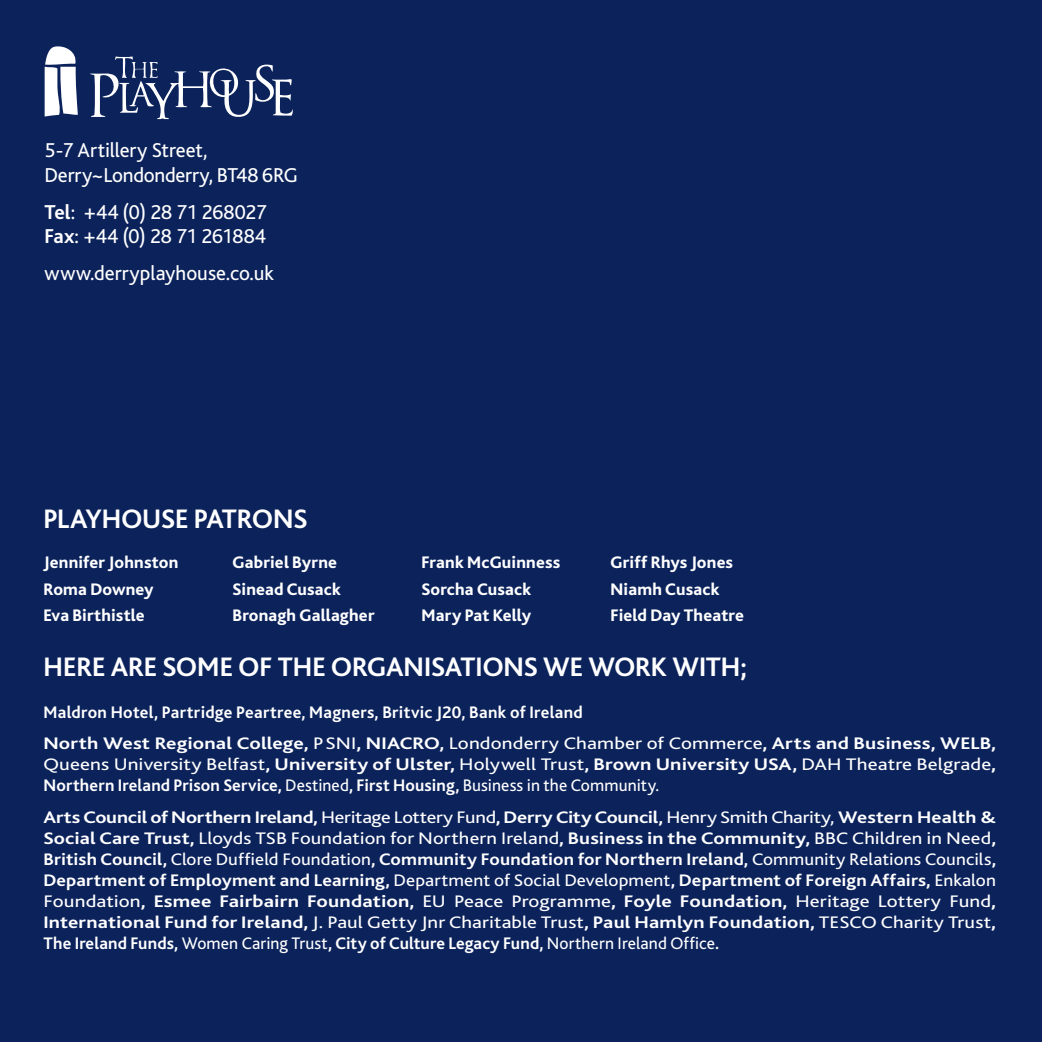
<style>
.page{position:relative;width:1042px;height:1042px;background:#0b225b}
.page>*{position:absolute;margin:0;border:0;box-sizing:border-box;transform-origin:0 0}
.t1{font:700 28px "Bliss";color:#fff}
.t2{font:21px/24.5px "Bliss";letter-spacing:-.005em;color:#fff}
.t3{font:700 17.5px/21px "Bliss";letter-spacing:.01em;color:#fff;text-align:justify;scale:1.17 1}
.t4{font:17.5px/21px "Bliss";letter-spacing:.005em;color:#fff;scale:1.2 1}
.t5{font:800 17.5px "Bliss";letter-spacing:.01em;color:#fff}
.t6{font:700 17.5px/31.5px "Bliss";letter-spacing:.01em;color:#fff}
.s1{font-weight:700}
.s2{font-weight:400}
</style>
<div class="page">
<svg style="left:45px;top:46px;width:33px;height:70px"></svg>
<svg style="left:90px;top:57px;width:203px;height:62px"></svg>
<p class="t2" style="left:45px;top:139px;width:255px">5-7 Artillery Street,<br>Derry~Londonderry, BT48 6RG</p>
<p class="t2" style="left:45px;top:200px;width:224px"><span class="s1">Tel</span>: +44 (0) 28 71 268027<br><span class="s1">Fax</span>: +44 (0) 28 71 261884</p>
<p class="t2" style="left:45px;top:261px;width:231px">www.derryplayhouse.co.uk</p>
<h1 class="t1" style="left:43px;top:504px;width:265px">PLAYHOUSE PATRONS</h1>
<p class="t5" style="left:43px;top:553px;width:136px">Jennifer Johnston</p>
<p class="t5" style="left:232px;top:553px;width:106px">Gabriel Byrne</p>
<p class="t5" style="left:421px;top:553px;width:140px">Frank McGuinness</p>
<p class="t5" style="left:610px;top:553px;width:124px">Griff Rhys Jones</p>
<p class="t5" style="left:43px;top:580px;width:112px">Roma Downey</p>
<p class="t5" style="left:232px;top:580px;width:110px">Sinead Cusack</p>
<p class="t5" style="left:421px;top:580px;width:111px">Sorcha Cusack</p>
<p class="t5" style="left:610px;top:580px;width:110px">Niamh Cusack</p>
<p class="t5" style="left:43px;top:606px;width:103px">Eva Birthistle</p>
<p class="t5" style="left:232px;top:606px;width:144px">Bronagh Gallagher</p>
<p class="t5" style="left:421px;top:606px;width:111px">Mary Pat Kelly</p>
<p class="t5" style="left:610px;top:606px;width:135px">Field Day Theatre</p>
<h1 class="t1" style="left:43px;top:652px;width:705px">HERE ARE SOME OF THE ORGANISATIONS WE WORK WITH;</h1>
<p class="t6" style="left:43px;top:696px;width:954px">Maldron Hotel, Partridge Peartree, Magners, Britvic J20, Bank of Ireland<br>North West Regional College, <span class="s2">P SNI</span>, NIACRO, <span class="s2">Londonderry Chamber of Commerce</span>, Arts and Business, WELB,</p>
<p class="t4" style="left:43px;top:754px;width:795px">Queens University Belfast<span class="s1">, University of Ulster,</span> Holywell Trust<span class="s1">, Brown University USA,</span> DAH Theatre Belgrade<span class="s1">,<br>Northern Ireland Prison Service,</span> Destined<span class="s1">, First Housing,</span> Business in the Community.</p>
<p class="t3" style="left:43px;top:807px;width:816px">Arts Council of Northern Ireland, <span class="s2">Heritage Lottery Fund</span>, Derry City Council, <span class="s2">Henry Smith Charity,</span> Western Health &amp; Social Care Trust, <span class="s2">Lloyds TSB Foundation for Northern Ireland</span>, Business in the Community, <span class="s2">BBC Children in Need</span>, British Council, <span class="s2">Clore Duffield Foundation</span>, Community Foundation for Northern Ireland, <span class="s2">Community Relations Councils</span>, Department of Employment and Learning, <span class="s2">Department of Social Development</span>, Department of Foreign Affairs, <span class="s2">Enkalon Foundation</span>, Esmee Fairbairn Foundation, <span class="s2">EU Peace Programme</span>, Foyle Foundation, <span class="s2">Heritage Lottery Fund</span>, International Fund for Ireland, <span class="s2">J. Paul Getty Jnr Charitable Trust</span>, Paul Hamlyn Foundation, <span class="s2">TESCO Charity Trust</span>, The Ireland Funds, <span class="s2">Women Caring Trust</span>, City of Culture Legacy Fund, <span class="s2">Northern Ireland Office</span>.</p>
</div>
